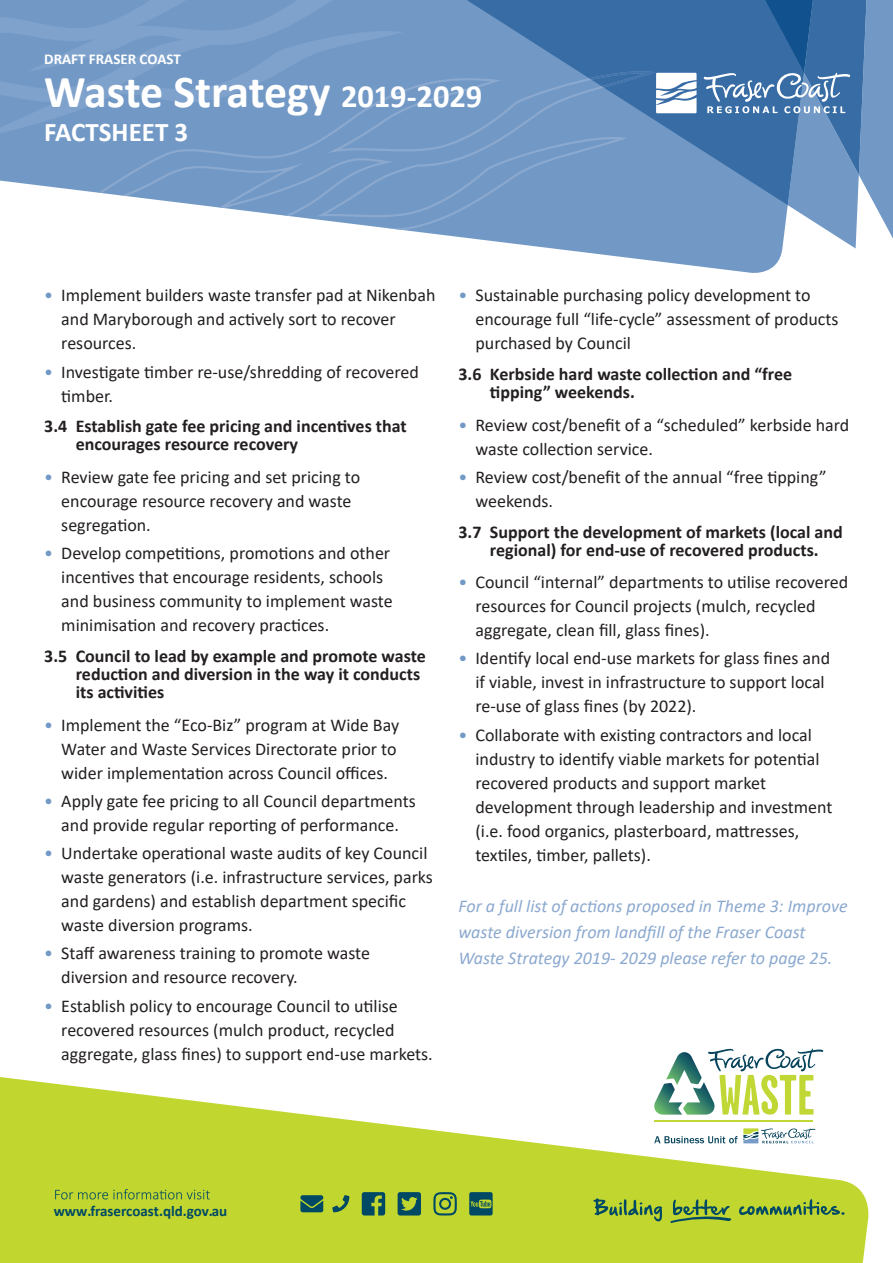
<style>
.page{position:relative;width:893px;height:1263px;background:#fff}
.page>*{position:absolute;margin:0;border:0;box-sizing:border-box;transform-origin:0 0}
.t1{font:700 45.9px "Calibri";letter-spacing:-.01em;color:#fff}
.t2{font:700 27px "Calibri";color:#fff}
.t3{font:18px/24px "Calibri";color:#231f20}
.t4{font:700 18px/18px "Calibri";color:#231f20}
.t5{font:italic 18px/25.8px "Calibri";color:#8ba9cf}
.t6{font:700 15px "Calibri";color:#004964}
.t7{font:700 15px "Calibri";color:#fff}
.s1{font-size:32.4px}
.s2{color:#7299c6}
</style>
<div class="page">
<svg style="left:0;top:140px;width:770px;height:133px"></svg>
<svg style="left:42px;top:140px;width:613px;height:133px"></svg>
<svg style="left:0;top:0;width:358px;height:140px;background:#759bc7"></svg>
<svg style="left:358px;top:0;width:293px;height:205px;background:#6992c1"></svg>
<svg style="left:651px;top:0;width:242px;height:269px;fill:#7299c6"></svg>
<svg style="left:0;top:1051px;width:869px;height:212px;fill:#c1d72f"></svg>
<svg style="left:593px;top:1198px;width:69px;height:23px;background:#8baf3d"></svg>
<svg style="left:739px;top:1199px;width:105px;height:16px;background:#86ac3e"></svg>
<svg style="left:670px;top:1199px;width:62px;height:24px"></svg>
<svg style="left:55px;top:1189px;width:155px;height:10px;background:#9dbc38"></svg>
<svg style="left:398px;top:1192px;width:23px;height:23px"></svg>
<svg style="left:433px;top:1192px;width:24px;height:23px"></svg>
<svg style="left:362px;top:1192px;width:23px;height:23px"></svg>
<svg style="left:300px;top:1195px;width:23px;height:17px"></svg>
<svg style="left:332px;top:1195px;width:17px;height:17px"></svg>
<svg style="left:469px;top:1192px;width:24px;height:23px"></svg>
<svg style="left:654px;top:1049px;width:169px;height:66px"></svg>
<svg style="left:743px;top:1128px;width:73px;height:15px"></svg>
<svg style="left:654px;top:1136px;width:83px;height:7px"></svg>
<hr style="left:654px;top:1120px;width:159px;height:2px;background:#c1d736">
<svg style="left:589px;top:71px;width:108px;height:42px"></svg>
<svg style="left:703px;top:0;width:163px;height:248px;background:#5a86b6"></svg>
<p class="t7" style="left:44px;top:48px;width:138px">DRAFT FRASER COAST</p>
<h1 class="t1" style="left:44px;top:60px;width:440px">Waste Strategy <span class="s1">2019-2029</span></h1>
<h2 class="t2" style="left:44px;top:113px;width:145px">FACTSHEET 3</h2>
<p class="t3" style="left:61px;top:283px;width:376px;text-indent:-17px"><span class="s2">•</span> Implement builders waste transfer pad at Nikenbah and Maryborough and actively sort to recover resources.</p>
<p class="t3" style="left:61px;top:359px;width:359px;text-indent:-17px"><span class="s2">•</span> Investigate timber re-use/shredding of recovered timber.</p>
<p class="t4" style="left:76px;top:417px;width:332px;text-indent:-32px">3.4 Establish gate fee pricing and incentives that encourages resource recovery</p>
<p class="t3" style="left:61px;top:465px;width:301px;text-indent:-17px"><span class="s2">•</span> Review gate fee pricing and set pricing to encourage resource recovery and waste segregation.</p>
<p class="t3" style="left:61px;top:541px;width:333px;text-indent:-17px"><span class="s2">•</span> Develop competitions, promotions and other incentives that encourage residents, schools and business community to implement waste minimisation and recovery practices.</p>
<p class="t4" style="left:76px;top:647px;width:351px;text-indent:-32px">3.5 Council to lead by example and promote waste reduction and diversion in the way it conducts its activities</p>
<p class="t3" style="left:61px;top:712px;width:339px;text-indent:-17px"><span class="s2">•</span> Implement the “Eco-Biz” program at Wide Bay<br>Water and Waste Services Directorate prior to wider implementation across Council offices.</p>
<p class="t3" style="left:44px;top:788px;width:373px;text-align:center"><span class="s2">•</span> Apply gate fee pricing to all Council departments and provide regular reporting of performance.</p>
<p class="t3" style="left:61px;top:841px;width:373px;text-indent:-17px"><span class="s2">•</span> Undertake operational waste audits of key Council waste generators (i.e. infrastructure services, parks and gardens) and establish department specific waste diversion programs.</p>
<p class="t3" style="left:61px;top:941px;width:310px;text-indent:-17px"><span class="s2">•</span> Staff awareness training to promote waste diversion and resource recovery.</p>
<p class="t3" style="left:61px;top:993px;width:373px;text-indent:-17px"><span class="s2">•</span> Establish policy to encourage Council to utilise recovered resources (mulch product, recycled aggregate, glass fines) to support end-use markets.</p>
<p class="t3" style="left:475px;top:283px;width:365px;text-indent:-17px"><span class="s2">•</span> Sustainable purchasing policy development to encourage full “life-cycle” assessment of products purchased by Council</p>
<p class="t4" style="left:490px;top:365px;width:304px;text-indent:-32px">3.6 Kerbside hard waste collection and “free tipping” weekends.</p>
<p class="t3" style="left:475px;top:412px;width:375px;text-indent:-17px"><span class="s2">•</span> Review cost/benefit of a “scheduled” kerbside hard waste collection service.</p>
<p class="t3" style="left:475px;top:464px;width:353px;text-indent:-17px"><span class="s2">•</span> Review cost/benefit of the annual “free tipping” weekends.</p>
<p class="t4" style="left:458px;top:522px;width:386px;text-align:center">3.7 Support the development of markets (local and regional) for end-use of recovered products.</p>
<p class="t3" style="left:475px;top:570px;width:374px;text-indent:-17px"><span class="s2">•</span> Council “internal” departments to utilise recovered resources for Council projects (mulch, recycled aggregate, clean fill, glass fines).</p>
<p class="t3" style="left:475px;top:646px;width:356px;text-indent:-17px"><span class="s2">•</span> Identify local end-use markets for glass fines and if viable, invest in infrastructure to support local re-use of glass fines (by 2022).</p>
<p class="t3" style="left:475px;top:722px;width:359px;text-indent:-17px"><span class="s2">•</span> Collaborate with existing contractors and local industry to identify viable markets for potential recovered products and support market development through leadership and investment (i.e. food organics, plasterboard, mattresses, textiles, timber, pallets).</p>
<p class="t5" style="left:458px;top:893px;width:391px">For a full list of actions proposed in Theme 3: Improve waste diversion from landfill of the Fraser Coast<br>Waste Strategy 2019- 2029 please refer to page 25.</p>
<p class="t6" style="left:54px;top:1200px;width:175px">www.frasercoast.qld.gov.au</p>
</div>
